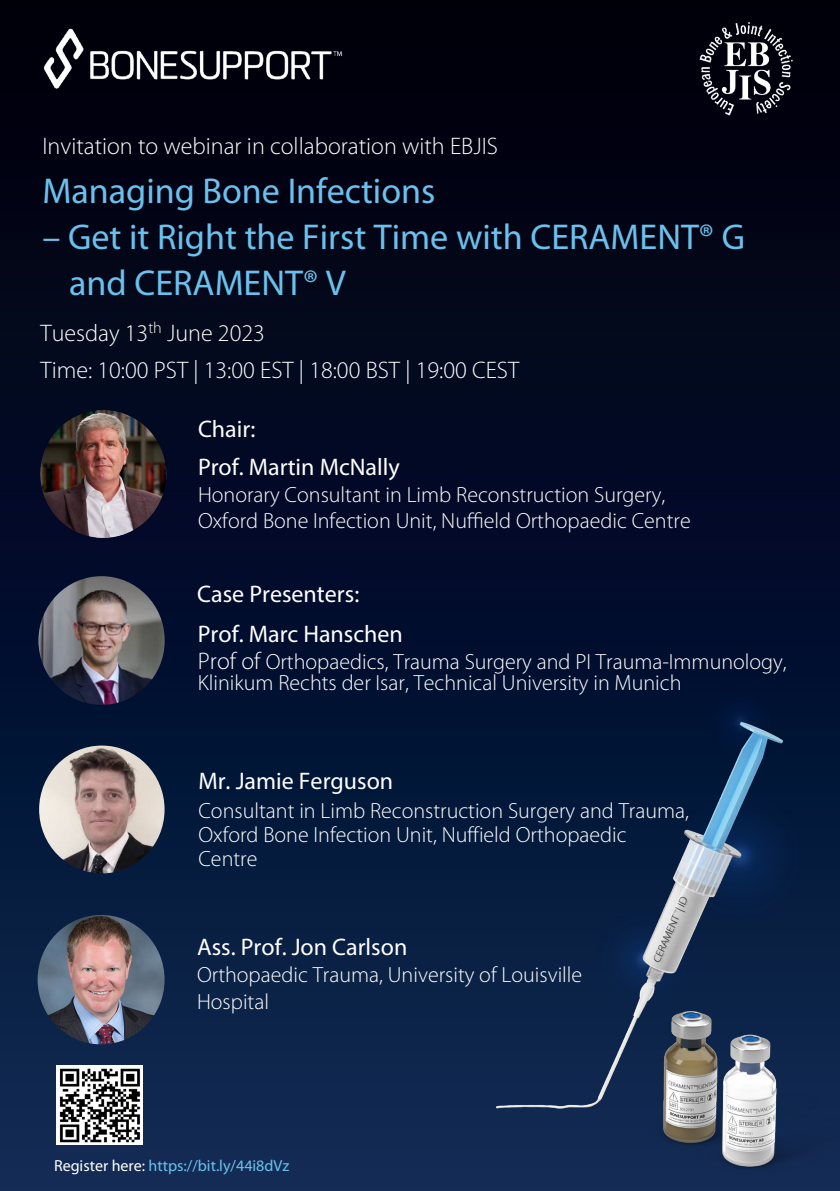
<style>
.page{position:relative;width:840px;height:1191px;background:#fff}
.page>*{position:absolute;margin:0;border:0;box-sizing:border-box;transform-origin:0 0}
.t1{font:36px "Myriad Pro";color:#6ac1ed}
.t2{font:300 24px/37.4px "Myriad Pro";color:#fff}
.t3{font:24px/37.2px "Myriad Pro";color:#fff}
.t4{font:300 22px/26.4px "Myriad Pro";color:#fff}
.t5{font:16px "Myriad Pro";color:#6ac1ed}
.s1{font-size:24px}
.s2{color:#fff}
</style>
<div class="page">
<img style="left:0;top:0;width:839px;height:1191px">
<img style="left:36px;top:410px;width:134px;height:128px">
<img style="left:39px;top:745px;width:125px;height:128px">
<img style="left:38px;top:915px;width:126px;height:129px">
<img style="left:38px;top:576px;width:127px;height:129px">
<img style="left:38px;top:26px;width:309px;height:65px">
<img style="left:695px;top:21px;width:101px;height:99px">
<img style="left:56px;top:1065px;width:87px;height:79px">
<img style="left:420px;top:691px;width:419px;height:500px">
<p class="t2" style="left:43px;top:127px;width:456px">Invitation to webinar in collaboration with EBJIS</p>
<h1 class="t1" style="left:43px;top:171px;width:394px">Managing Bone Infections</h1>
<h1 class="t1" style="left:43px;top:218px;width:703px">– Get it Right the First Time with CERAMENT® G</h1>
<h1 class="t1" style="left:69px;top:261px;width:278px">and CERAMENT® V</h1>
<p class="t2" style="left:41px;top:314px;width:480px">Tuesday 13<sup>th</sup> June 2023<br>Time: 10:00 PST | 13:00 EST | 18:00 BST | 19:00 CEST</p>
<p class="t3" style="left:198px;top:410px;width:203px">Chair:<br>Prof. Martin McNally</p>
<p class="t4" style="left:198px;top:481px;width:494px">Honorary Consultant in Limb Reconstruction Surgery,<br>Oxford Bone Infection Unit, Nuffield Orthopaedic Centre</p>
<p class="t3" style="left:197px;top:574px;width:207px;line-height:39.8px">Case Presenters:<br>Prof. Marc Hanschen</p>
<p class="t4" style="left:198px;top:651px;width:590px;line-height:20.6px"><span class="s1">Prof of</span> Orthopaedics, Trauma Surgery and PI Trauma-Immunology,<br>Klinikum Rechts der Isar, Technical University in Munich</p>
<p class="t3" style="left:198px;top:762px;width:196px">Mr. Jamie Ferguson</p>
<p class="t4" style="left:198px;top:798px;width:492px;line-height:24px">Consultant in Limb Reconstruction Surgery and Trauma,<br>Oxford Bone Infection Unit, Nuffield Orthopaedic<br>Centre</p>
<p class="t3" style="left:197px;top:928px;width:212px">Ass. Prof. Jon Carlson</p>
<p class="t4" style="left:197px;top:961px;width:386px">Orthopaedic Trauma, University of Louisville<br>Hospital</p>
<p class="t5" style="left:54px;top:1157px;width:237px"><span class="s2">Register here:</span> https://bit.ly/44i8dVz</p>
</div>
